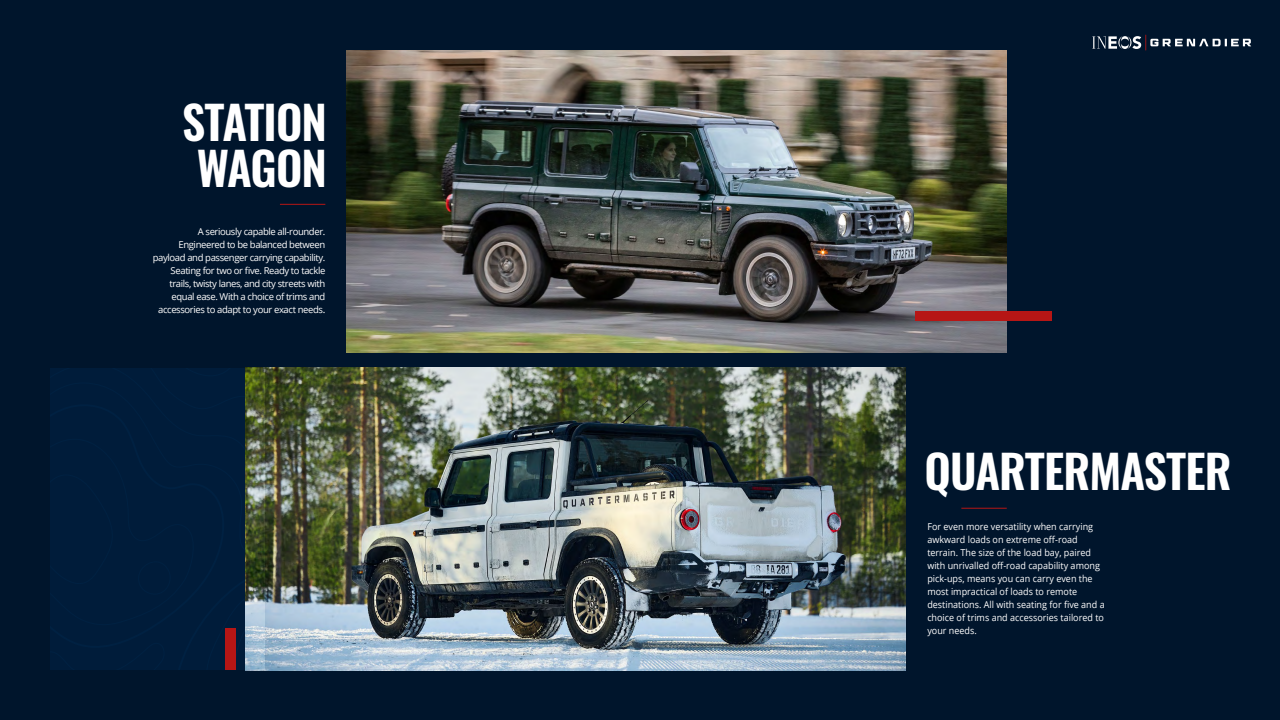
<style>
.page{position:relative;width:1280px;height:720px;background:#00152c}
.page>*{position:absolute;margin:0;border:0;box-sizing:border-box;transform-origin:0 0}
.t1{font:600 46px/46px "Oswald";letter-spacing:-.02em;color:#fff;text-align:center}
.t2{font:9.5px/13px "Open Sans";color:#fff;scale:.95 1}
.t3{font:9.5px/13px "Open Sans";letter-spacing:-.04em;color:#fff;text-align:right}
.s1{font-size:10px}
</style>
<div class="page">
<img style="left:346px;top:50px;width:660px;height:303px">
<img style="left:246px;top:367px;width:660px;height:303px">
<svg style="left:1092px;top:35px;width:159px;height:15px"></svg>
<svg style="left:50px;top:369px;width:214px;height:301px"></svg>
<hr style="left:961px;top:508px;width:46px;height:1px;background:#b61615">
<hr style="left:280px;top:204px;width:45px;height:1px;background:#b61615">
<div style="left:915px;top:312px;width:136px;height:10px;background:#b61615"></div>
<div style="left:225px;top:629px;width:10px;height:41px;background:#b61615"></div>
<h1 class="t1" style="left:182px;top:102px;width:146px">STATION<br>WAGON</h1>
<p class="t3" style="left:153px;top:224px;width:174px">A seriously capable all-rounder.<br>Engineered to be balanced between payload and passenger carrying capability.<br>Seating for two or five. Ready to tackle trails, twisty lanes, and city streets with equal ease. With a choice of trims and accessories to adapt to your exact needs<span class="s1">.</span></p>
<h1 class="t1" style="left:925px;top:451px;width:309px">QUARTERMASTER</h1>
<p class="t2" style="left:927px;top:519px;width:188px">For even more versatility when carrying awkward loads on extreme off-road terrain. The size of the load bay, paired with unrivalled off-road capability among pick-ups, means you can carry even the most impractical of loads to remote destinations. All with seating for five and a choice of trims and accessories tailored to your needs.</p>
</div>
